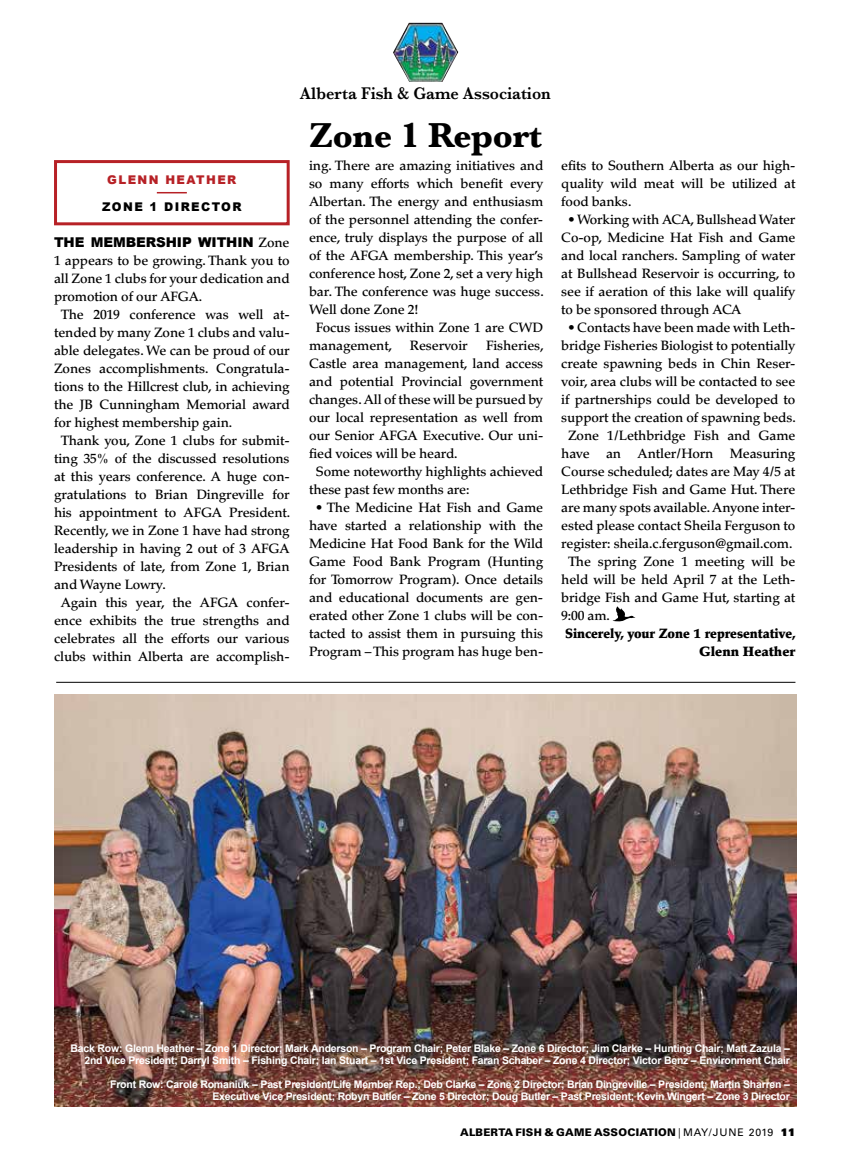
<style>
.page{position:relative;width:851px;height:1161px;background:#fff}
.page>*{position:absolute;margin:0;border:0;box-sizing:border-box;transform-origin:0 0}
.t1{font:700 36px "Baskerville";letter-spacing:-.01em;color:#000}
.t2{font:600 17.55px "Baskerville";color:#000;scale:.93 1}
.t3{font:500 13.5px/18px "Palatino LT Std";letter-spacing:-.01em;color:#000;text-align:justify}
.t4{font:900 13.5px/18px "Palatino LT Std";letter-spacing:-.01em;color:#000;text-align:right;scale:.95 1}
.t5{font:900 13.5px "Arial";letter-spacing:-.01em;color:#000}
.t6{font:900 12px "Arial";letter-spacing:.12em;color:#000}
.t7{font:900 12px "Arial";letter-spacing:.12em;color:#b72126}
.t8{font:700 10.5px/12px "Arial";letter-spacing:-.02em;color:#fff;text-align:right}
.t9{font:900 10.5px "Univers LT Std";letter-spacing:.02em;color:#000}
.s1{font-family:"Palatino LT Std";font-weight:500}
.s2{font-weight:400;font-stretch:condensed}
.s3{font-weight:400}
.s4{font-family:"Univers LT Std X Black";font-weight:400}
</style>
<div class="page">
<img style="left:393px;top:23px;width:16px;height:49px">
<div style="left:54px;top:160px;width:236px;height:65px;background:#fff;border:3px solid #b72126"></div>
<hr style="left:157px;top:192px;width:30px;height:1px;background:#b72126">
<img style="left:54px;top:695px;width:742px;height:412px">
<hr style="left:56px;top:682px;width:739px;height:1px;background:#000">
<svg style="left:612px;top:606px;width:24px;height:15px"></svg>
<p class="t7" style="left:107px;top:171px;width:131px">GLENN HEATHER</p>
<p class="t6" style="left:102px;top:198px;width:141px">ZONE 1 DIRECTOR</p>
<p class="t5" style="left:54px;top:233px;width:237px">THE MEMBERSHIP WITHIN <span class="s1">Zone</span></p>
<p class="t3" style="left:54px;top:252px;width:237px">1 appears to be growing. Thank you to</p>
<p class="t3" style="left:54px;top:270px;width:237px">all Zone 1 clubs for your dedication and</p>
<p class="t3" style="left:54px;top:288px;width:150px">promotion of our AFGA.</p>
<p class="t3" style="left:61px;top:306px;width:230px">The 2019 conference was well at-</p>
<p class="t3" style="left:54px;top:324px;width:237px">tended by many Zone 1 clubs and valu-</p>
<p class="t3" style="left:54px;top:342px;width:237px">able delegates. We can be proud of our</p>
<p class="t3" style="left:54px;top:360px;width:237px">Zones accomplishments. Congratula-</p>
<p class="t3" style="left:54px;top:378px;width:237px">tions to the Hillcrest club, in achieving</p>
<p class="t3" style="left:54px;top:396px;width:237px">the JB Cunningham Memorial award</p>
<p class="t3" style="left:54px;top:414px;width:180px">for highest membership gain.</p>
<p class="t3" style="left:61px;top:432px;width:230px">Thank you, Zone 1 clubs for submit-</p>
<p class="t3" style="left:54px;top:450px;width:237px">ting 35% of the discussed resolutions</p>
<p class="t3" style="left:54px;top:468px;width:237px">at this years conference. A huge con-</p>
<p class="t3" style="left:54px;top:486px;width:237px">gratulations to Brian Dingreville for</p>
<p class="t3" style="left:54px;top:504px;width:238px">his appointment to AFGA President.</p>
<p class="t3" style="left:54px;top:522px;width:237px">Recently, we in Zone 1 have had strong</p>
<p class="t3" style="left:54px;top:540px;width:237px">leadership in having 2 out of 3 AFGA</p>
<p class="t3" style="left:54px;top:558px;width:237px">Presidents of late, from Zone 1, Brian</p>
<p class="t3" style="left:54px;top:576px;width:113px">and Wayne Lowry.</p>
<p class="t3" style="left:61px;top:594px;width:230px">Again this year, the AFGA confer-</p>
<p class="t3" style="left:54px;top:612px;width:237px">ence exhibits the true strengths and</p>
<p class="t3" style="left:54px;top:630px;width:237px">celebrates all the efforts our various</p>
<p class="t3" style="left:54px;top:648px;width:237px">clubs within Alberta are accomplish-</p>
<p class="t2" style="left:300px;top:81px;width:271px">Alberta Fish &amp; Game Association</p>
<h1 class="t1" style="left:309px;top:110px;width:234px">Zone 1 Report</h1>
<p class="t3" style="left:309px;top:157px;width:236px">ing. There are amazing initiatives and</p>
<p class="t3" style="left:309px;top:175px;width:236px">so many efforts which benefit every</p>
<p class="t3" style="left:309px;top:193px;width:236px">Albertan. The energy and enthusiasm</p>
<p class="t3" style="left:309px;top:211px;width:236px">of the personnel attending the confer-</p>
<p class="t3" style="left:309px;top:229px;width:236px">ence, truly displays the purpose of all</p>
<p class="t3" style="left:309px;top:246px;width:236px">of the AFGA membership. This year’s</p>
<p class="t3" style="left:309px;top:264px;width:236px">conference host, Zone 2, set a very high</p>
<p class="t3" style="left:309px;top:282px;width:236px">bar. The conference was huge success.</p>
<p class="t3" style="left:309px;top:300px;width:111px">Well done Zone 2!</p>
<p class="t3" style="left:316px;top:318px;width:229px">Focus issues within Zone 1 are CWD</p>
<p class="t3" style="left:309px;top:336px;width:85px">management,</p>
<p class="t3" style="left:410px;top:336px;width:59px">Reservoir</p>
<p class="t3" style="left:486px;top:336px;width:59px">Fisheries,</p>
<p class="t3" style="left:309px;top:354px;width:236px">Castle area management, land access</p>
<p class="t3" style="left:309px;top:372px;width:236px">and potential Provincial government</p>
<p class="t3" style="left:309px;top:390px;width:236px">changes. All of these will be pursued by</p>
<p class="t3" style="left:309px;top:408px;width:236px">our local representation as well from</p>
<p class="t3" style="left:309px;top:426px;width:236px">our Senior AFGA Executive. Our uni-</p>
<p class="t3" style="left:309px;top:444px;width:150px">fied voices will be heard.</p>
<p class="t3" style="left:316px;top:462px;width:229px">Some noteworthy highlights achieved</p>
<p class="t3" style="left:309px;top:480px;width:162px">these past few months are:</p>
<p class="t3" style="left:309px;top:498px;width:236px;text-align:center">• The Medicine Hat Fish and Game have started a relationship with the Medicine Hat Food Bank for the Wild Game Food Bank Program (Hunting for Tomorrow Program). Once details and educational documents are gen&shy;erated other Zone 1 clubs will be con&shy;tacted to assist them in pursuing this Program – This program has huge ben-</p>
<p class="t3" style="left:561px;top:156px;width:236px">efits to Southern Alberta as our high&shy;quality wild meat will be utilized at food banks.</p>
<p class="t3" style="left:561px;top:210px;width:236px;text-indent:7px">• Working with ACA, Bullshead Water Co-op, Medicine Hat Fish and Game and local ranchers. Sampling of water at Bullshead Reservoir is occurring, to see if aeration of this lake will qualify to be sponsored through ACA</p>
<p class="t3" style="left:568px;top:318px;width:229px">• Contacts have been made with Leth-</p>
<p class="t3" style="left:561px;top:336px;width:236px">bridge Fisheries Biologist to potentially</p>
<p class="t3" style="left:561px;top:354px;width:236px">create spawning beds in Chin Reser-</p>
<p class="t3" style="left:561px;top:372px;width:236px">voir, area clubs will be contacted to see</p>
<p class="t3" style="left:561px;top:390px;width:236px">if partnerships could be developed to</p>
<p class="t3" style="left:561px;top:408px;width:236px">support the creation of spawning beds.</p>
<p class="t3" style="left:568px;top:426px;width:229px">Zone 1/Lethbridge Fish and Game</p>
<p class="t3" style="left:561px;top:444px;width:236px">have an Antler/Horn Measuring</p>
<p class="t3" style="left:561px;top:462px;width:236px">Course scheduled; dates are May 4/5 at</p>
<p class="t3" style="left:561px;top:480px;width:236px">Lethbridge Fish and Game Hut. There</p>
<p class="t3" style="left:561px;top:498px;width:236px">are many spots available. Anyone inter-</p>
<p class="t3" style="left:561px;top:516px;width:236px">ested please contact Sheila Ferguson to</p>
<p class="t3" style="left:561px;top:534px;width:232px">register: sheila.c.ferguson@gmail.com.</p>
<p class="t3" style="left:568px;top:552px;width:229px">The spring Zone 1 meeting will be</p>
<p class="t3" style="left:561px;top:570px;width:236px">held will be held April 7 at the Leth-</p>
<p class="t3" style="left:561px;top:588px;width:236px">bridge Fish and Game Hut, starting at</p>
<p class="t3" style="left:561px;top:606px;width:50px">9:00 am.</p>
<p class="t4" style="left:565px;top:624px;width:244px">Sincerely, your Zone 1 representative,<br>Glenn Heather</p>
<p class="t8" style="left:71px;top:1043px;width:720px">Back Row: Glenn Heather – Zone 1 Director; Mark Anderson – Program Chair; Peter Blake – Zone 6 Director; Jim Clarke – Hunting Chair; Matt Zazula –<br>2nd Vice President; Darryl Smith – Fishing Chair; Ian Stuart – 1st Vice President; Faran Schaber – Zone 4 Director; Victor Benz – Environment Chair</p>
<p class="t8" style="left:110px;top:1079px;width:681px">Front Row: Carole Romaniuk – Past President/Life Member Rep.; Deb Clarke – Zone 2 Director; Brian Dingreville – President; Martin Sharren –<br>Executive Vice President; Robyn Butler – Zone 5 Director; Doug Butler – Past President; Kevin Wingert – Zone 3 Director</p>
<p class="t9" style="left:460px;top:1125px;width:337px">ALBERTA FISH &amp; GAME ASSOCIATION <span class="s2">|</span> <span class="s3">MAY/JUNE 2019</span> <span class="s4">11</span></p>
</div>
